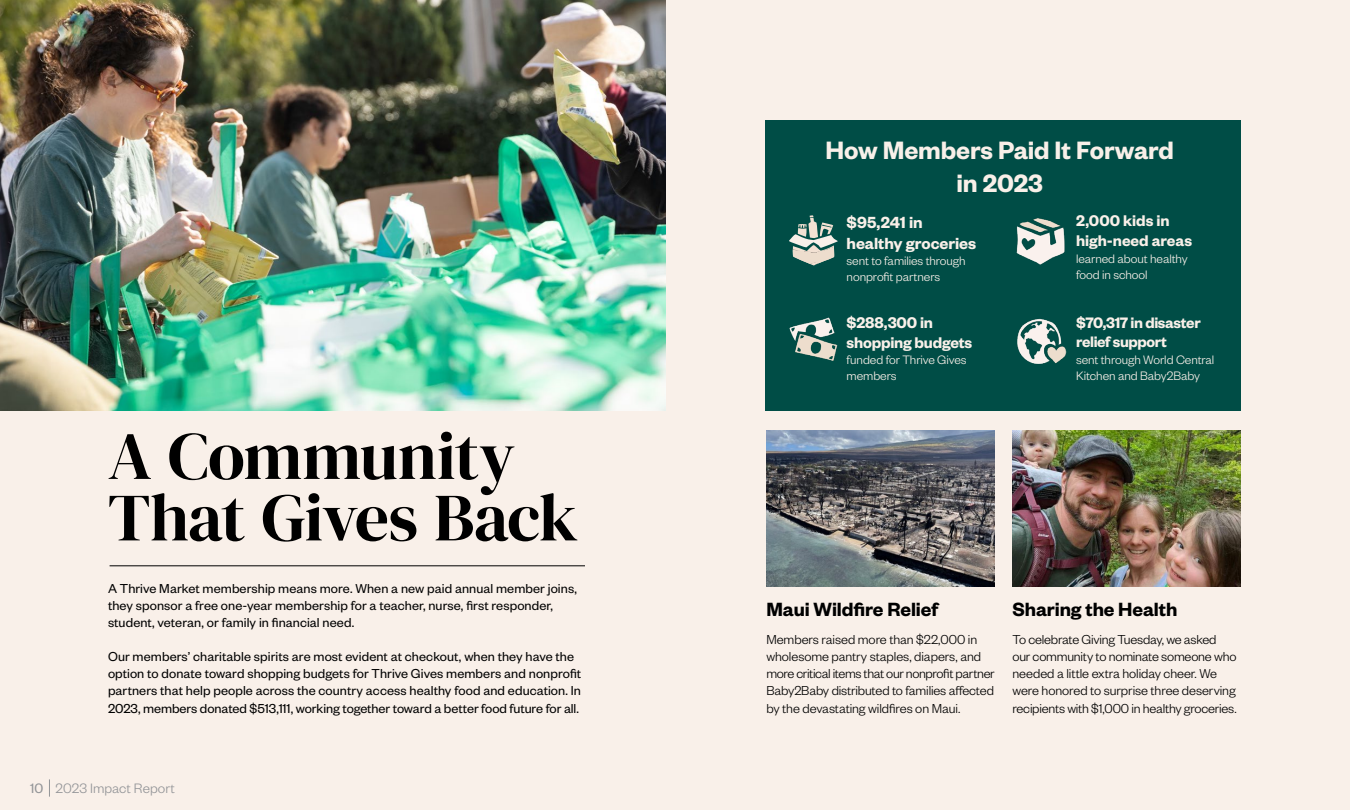
<style>
.page{position:relative;width:1350px;height:810px;background:#f9f0e9}
.page>*{position:absolute;margin:0;border:0;box-sizing:border-box;transform-origin:0 0}
.t1{font:67.5px/61.5px "DM Serif Display";letter-spacing:-.015em;color:#000}
.t2{font:600 27.6px/33.1px "Founders Grotesk";letter-spacing:-.005em;color:#f9f0e9;text-align:center}
.t3{font:600 21px "Founders Grotesk";letter-spacing:-.005em;color:#000}
.t4{font:600 17.7px/21.2px "Founders Grotesk";letter-spacing:-.005em;color:#f9f0e9}
.t5{font:600 16.95px/20.4px "Founders Grotesk";letter-spacing:-.005em;color:#f9f0e9}
.t6{font:600 16.65px/20px "Founders Grotesk";letter-spacing:-.02em;color:#f9f0e9}
.t7{font:300 15px "Founders Grotesk";letter-spacing:.005em;color:#939598}
.t8{font:14.25px/17.1px "Founders Grotesk";letter-spacing:.005em;color:#000}
.t9{font:300 14.25px/17.1px "Founders Grotesk";letter-spacing:-.01em;color:#000}
.t10{font:300 13.42px/16.1px "Founders Grotesk";letter-spacing:-.005em;color:#f9f0e9}
.s1{font-weight:400}
</style>
<div class="page">
<img style="left:0;top:0;width:666px;height:411px">
<img style="left:1012px;top:431px;width:229px;height:155px">
<img style="left:766px;top:431px;width:229px;height:155px">
<div style="left:765px;top:120px;width:476px;height:291px;background:#004d46"></div>
<svg style="left:789px;top:215px;width:49px;height:51px"></svg>
<img style="left:1017px;top:318px;width:49px;height:46px">
<img style="left:1016px;top:218px;width:49px;height:46px">
<img style="left:789px;top:317px;width:49px;height:43px">
<hr style="left:110px;top:565px;width:475px;height:1px;background:#000">
<svg style="left:49px;top:779px;width:1px;height:18px"></svg>
<h1 class="t1" style="left:108px;top:426px;width:472px">A Community<br>That Gives Back</h1>
<p class="t8" style="left:108px;top:579px;width:471px">A Thrive Market membership means more. When a new paid annual member joins, they sponsor a free one-year membership for a teacher, nurse, first responder, student, veteran, or family in financial need.</p>
<p class="t8" style="left:108px;top:647px;width:475px">Our members’ charitable spirits are most evident at checkout, when they have the option to donate toward shopping budgets for Thrive Gives members and nonprofit partners that help people across the country access healthy food and education. In 2023, members donated $513,111, working together toward a better food future for all.</p>
<p class="t7" style="left:30px;top:779px;width:146px"><span class="s1">10</span> 2023 Impact Report</p>
<h2 class="t2" style="left:825px;top:132px;width:350px">How Members Paid It Forward in 2023</h2>
<p class="t4" style="left:847px;top:211px;width:131px">$95,241 in healthy groceries</p>
<p class="t10" style="left:847px;top:252px;width:121px">sent to families through nonprofit partners</p>
<p class="t5" style="left:847px;top:311px;width:127px">$288,300 in shopping budgets</p>
<p class="t10" style="left:847px;top:351px;width:121px">funded for Thrive Gives members</p>
<p class="t5" style="left:1076px;top:210px;width:118px">2,000 kids in high-need areas</p>
<p class="t10" style="left:1076px;top:250px;width:113px">learned about healthy food in school</p>
<p class="t6" style="left:1076px;top:311px;width:126px">$70,317 in disaster relief support</p>
<p class="t10" style="left:1076px;top:351px;width:140px">sent through World Central<br>Kitchen and Baby2Baby</p>
<h3 class="t3" style="left:766px;top:596px;width:173px">Maui Wildfire Relief</h3>
<p class="t9" style="left:766px;top:630px;width:230px">Members raised more than $22,000 in wholesome pantry staples, diapers, and more critical items that our nonprofit partner Baby2Baby distributed to families affected by the devastating wildfires on Maui.</p>
<h3 class="t3" style="left:1012px;top:596px;width:167px">Sharing the Health</h3>
<p class="t9" style="left:1012px;top:630px;width:226px">To celebrate Giving Tuesday, we asked our community to nominate someone who needed a little extra holiday cheer. We were honored to surprise three deserving recipients with $1,000 in healthy groceries.</p>
</div>
